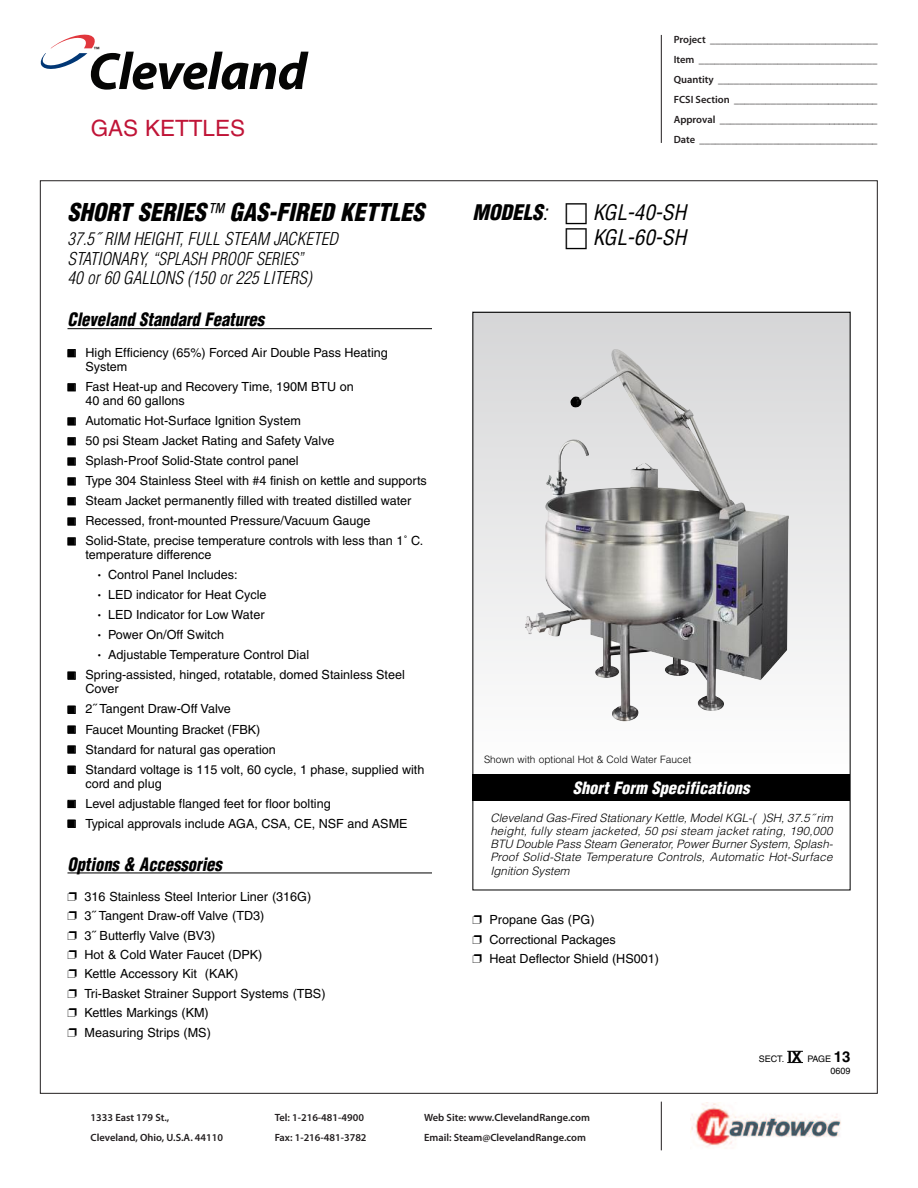
<style>
.page{position:relative;width:918px;height:1188px;background:#fff}
.page>*{position:absolute;margin:0;border:0;box-sizing:border-box;transform-origin:0 0}
.t1{font:italic 700 52.65px "Myriad Pro";letter-spacing:-.02em;color:#050504}
.t2{font:italic 900 condensed 24px "Helvetica";color:#000}
.t3{font:22.5px "Helvetica";color:#c01437}
.t4{font:italic condensed 21px/25.2px "Helvetica";color:#000}
.t5{font:italic 900 condensed 21px "Helvetica";color:#000}
.t6{font:italic 900 condensed 18px "Helvetica";color:#000;scale:.92 1}
.t7{font:italic 300 condensed 17.25px/19.5px "Helvetica";color:#000}
.t8{font:italic 900 condensed 16.5px "Helvetica";color:#fff}
.t9{font:12.6px/19.4px "Helvetica";color:#000}
.t10{font:italic 300 11.55px/13px "Helvetica";letter-spacing:.02em;color:#000;text-align:justify}
.t11{font:600 10.5px/20px "Myriad Pro";color:#231f20}
.t12{font:300 10.2px "Helvetica";color:#000}
.t13{font:9px/12px "Helvetica";color:#000;text-align:right}
.t14{font:700 5.85px "Helvetica";color:#231f20}
.s1{font-weight:300}
.s2{font-weight:700;font-size:10.5px}
.s3{font-weight:400}
.s4{font-weight:700;font-size:15px}
</style>
<div class="page">
<svg style="left:474px;top:314px;width:375px;height:461px"></svg>
<svg style="left:40px;top:35px;width:55px;height:34px"></svg>
<hr style="left:661px;top:35px;width:1px;height:108px;background:#231f20">
<hr style="left:661px;top:1102px;width:1px;height:48px;background:#231f20">
<img style="left:691px;top:1103px;width:150px;height:46px">
<hr style="left:68px;top:328px;width:364px;height:1px;background:#000">
<hr style="left:68px;top:873px;width:364px;height:1px;background:#000">
<img style="left:525px;top:348px;width:220px;height:374px">
<div style="left:472px;top:775px;width:378px;height:26px;background:#000"></div>
<svg style="left:787px;top:1051px;width:16px;height:1px"></svg>
<svg style="left:787px;top:1062px;width:16px;height:1px"></svg>
<p class="t14" style="left:94px;top:46px;width:7px">™</p>
<p class="t11" style="left:674px;top:31px;width:205px;text-align:justify">Project ________________________________ Item __________________________________ Quantity _______________________________ FCSI Section ____________________________ Approval _______________________________ Date __________________________________</p>
<h1 class="t1" style="left:88px;top:52px;width:220px">Cleveland</h1>
<h3 class="t3" style="left:91px;top:120px;width:156px">GAS KETTLES</h3>
<h2 class="t2" style="left:68px;top:199px;width:358px">SHORT SERIES<span class="s1">™</span> GAS-FIRED KETTLES</h2>
<h3 class="t7" style="left:68px;top:230px;width:272px">37.5˝ RIM HEIGHT, FULL STEAM JACKETED<br>STATIONARY, “SPLASH PROOF SERIES”<br>40 or 60 GALLONS (150 or 225 LITERS)</h3>
<h3 class="t6" style="left:68px;top:310px;width:215px">Cleveland Standard Features</h3>
<p class="t9" style="left:86px;top:347px;width:304px;line-height:14px;text-indent:-18px">■ High Efficiency (65%) Forced Air Double Pass Heating<br>System</p>
<p class="t9" style="left:86px;top:381px;width:270px;line-height:14px;text-indent:-18px">■ Fast Heat-up and Recovery Time, 190M BTU on<br>40 and 60 gallons</p>
<p class="t9" style="left:68px;top:412px;width:235px">■ Automatic Hot-Surface Ignition System</p>
<p class="t9" style="left:68px;top:432px;width:268px">■ 50 psi Steam Jacket Rating and Safety Valve</p>
<p class="t9" style="left:68px;top:452px;width:233px">■ Splash-Proof Solid-State control panel</p>
<p class="t9" style="left:68px;top:472px;width:361px">■ Type 304 Stainless Steel with #4 finish on kettle and supports</p>
<p class="t9" style="left:68px;top:492px;width:345px">■ Steam Jacket permanently filled with treated distilled water</p>
<p class="t9" style="left:68px;top:512px;width:304px">■ Recessed, front-mounted Pressure/Vacuum Gauge</p>
<p class="t9" style="left:85px;top:535px;width:339px;line-height:14px;text-indent:-18px">■ Solid-State, precise temperature controls with less than 1˚ C. temperature difference</p>
<p class="t9" style="left:97px;top:566px;width:143px"><span class="s2">•</span> Control Panel Includes:</p>
<p class="t9" style="left:97px;top:586px;width:171px"><span class="s2">•</span> LED indicator for Heat Cycle</p>
<p class="t9" style="left:97px;top:606px;width:169px"><span class="s2">•</span> LED Indicator for Low Water</p>
<p class="t9" style="left:97px;top:627px;width:129px"><span class="s2">•</span> Power On/Off Switch</p>
<p class="t9" style="left:97px;top:647px;width:214px"><span class="s2">•</span> Adjustable Temperature Control Dial</p>
<p class="t9" style="left:86px;top:669px;width:321px;line-height:14px;text-indent:-18px">■ Spring-assisted, hinged, rotatable, domed Stainless Steel<br>Cover</p>
<p class="t9" style="left:68px;top:701px;width:165px">■ 2˝ Tangent Draw-Off Valve</p>
<p class="t9" style="left:68px;top:721px;width:194px">■ Faucet Mounting Bracket (FBK)</p>
<p class="t9" style="left:68px;top:741px;width:210px">■ Standard for natural gas operation</p>
<p class="t9" style="left:86px;top:763px;width:340px;line-height:14px;text-indent:-18px">■ Standard voltage is 115 volt, 60 cycle, 1 phase, supplied with cord and plug</p>
<p class="t9" style="left:68px;top:795px;width:265px">■ Level adjustable flanged feet for floor bolting</p>
<p class="t9" style="left:68px;top:815px;width:341px">■ Typical approvals include AGA, CSA, CE, NSF and ASME</p>
<h3 class="t6" style="left:68px;top:854px;width:169px">Options &amp; Accessories</h3>
<p class="t9" style="left:67px;top:888px;width:260px">❐ 316 Stainless Steel Interior Liner (316G)<br>❐ 3˝ Tangent Draw-off Valve (TD3)<br>❐ 3˝ Butterfly Valve (BV3)<br>❐ Hot &amp; Cold Water Faucet (DPK)<br>❐ Kettle Accessory Kit (KAK)<br>❐ Tri-Basket Strainer Support Systems (TBS) ❐ Kettles Markings (KM)<br>❐ Measuring Strips (MS)</p>
<h3 class="t5" style="left:472px;top:201px;width:77px">MODELS<span class="s3">:</span></h3>
<h3 class="t4" style="left:593px;top:200px;width:95px">KGL-40-SH<br>KGL-60-SH</h3>
<p class="t12" style="left:484px;top:754px;width:209px">Shown with optional Hot &amp; Cold Water Faucet</p>
<h3 class="t8" style="left:573px;top:778px;width:178px">Short Form Specifications</h3>
<p class="t10" style="left:490px;top:812px;width:344px">Cleveland Gas-Fired Stationary Kettle, Model KGL-( )SH, 37.5˝ rim height, fully steam jacketed, 50 psi steam jacket rating, 190,000<br>BTU Double Pass Steam Generator, Power Burner System, Splash-Proof Solid-State Temperature Controls, Automatic Hot-Surface Ignition System</p>
<p class="t9" style="left:472px;top:911px;width:188px">❐ Propane Gas (PG)<br>❐ Correctional Packages<br>❐ Heat Deflector Shield (HS001)</p>
<p class="t13" style="left:759px;top:1054px;width:93px">SECT. <span class="s4">IX</span> PAGE <span class="s4">13<br></span>0609</p>
<p class="t11" style="left:91px;top:1108px;width:134px">1333 East 179 St.,<br>Cleveland, Ohio, U.S.A. 44110</p>
<p class="t11" style="left:275px;top:1108px;width:93px">Tel: 1-216-481-4900<br>Fax: 1-216-481-3782</p>
<p class="t11" style="left:424px;top:1108px;width:167px">Web Site: www.ClevelandRange.com<br>Email: Steam@ClevelandRange.com</p>
</div>
